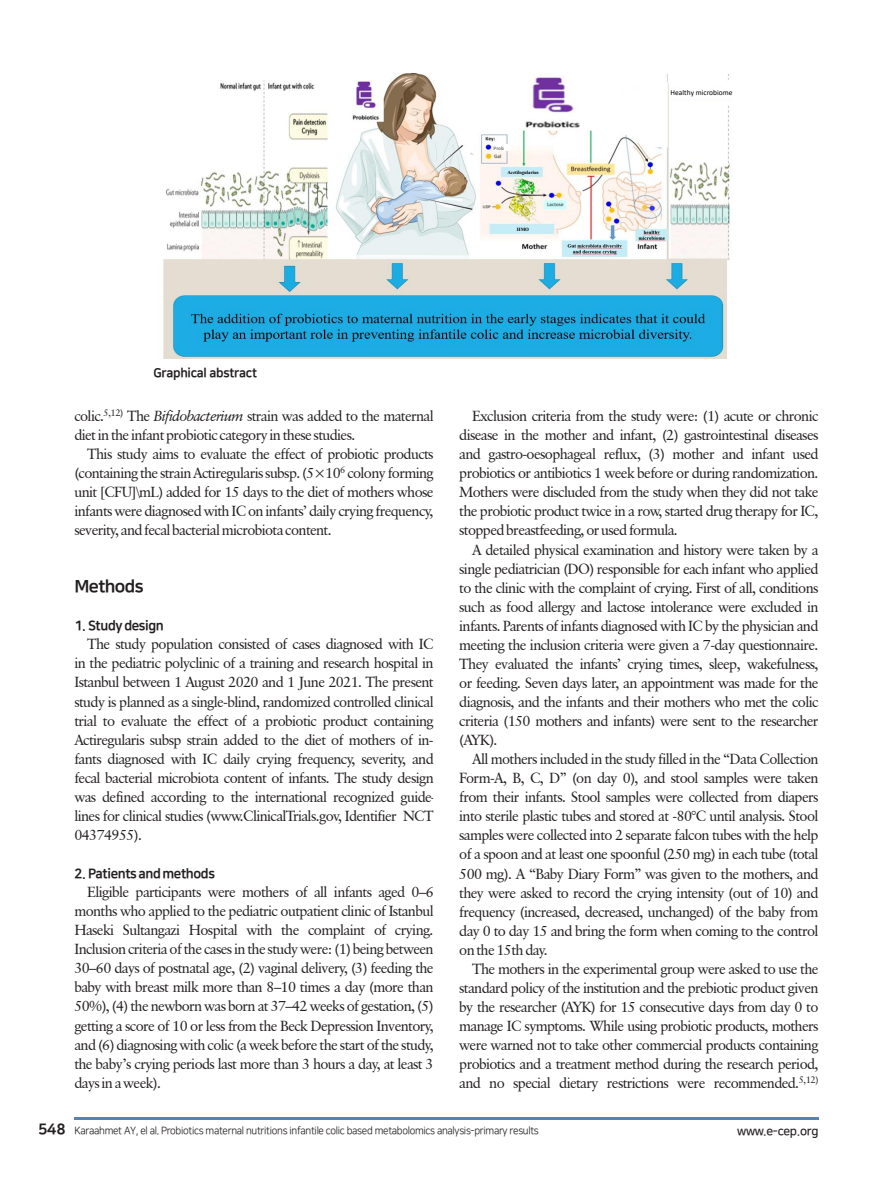
<style>
.page{position:relative;width:893px;height:1191px;background:#fff}
.page>*{position:absolute;margin:0;border:0;box-sizing:border-box;transform-origin:0 0}
.서론{font:17.25px "Nanum Square EB";letter-spacing:-.035em;color:#231f20}
.t1{font:15px "Nanum Square EB";color:#231f20}
.바탕글{font:14.55px/19px "Classical Garamond BT";letter-spacing:-.045em;color:#231f20;text-align:justify}
._1{font:13.5px "Nanum Square EB";letter-spacing:-.03em;color:#231f20;scale:.95 1}
.표제목{font:12.75px "Nanum Square EB";letter-spacing:-.02em;color:#231f20;scale:.95 1}
.t2{font:12px "Nanum Square B";letter-spacing:-.025em;color:#231f20}
.꼬리말{font:10.5px "Nanum Square R";letter-spacing:-.03em;color:#231f20;scale:.95 1}
.t3{font:7.5px "Calibri";color:#000}
.t4{font:700 5.25px "Calibri";color:#767171}
.t5{font:700 4.8px "Times New Roman";color:#000}
.s1{font-style:italic}
</style>
<div class="page">
<hr style="left:74px;top:1117px;width:745px;height:2px;background:#5583b3">
<img style="left:163px;top:73px;width:567px;height:286px">
<div style="left:671px;top:88px;width:62px;height:10px;background:#fff"></div>
<div style="left:506px;top:169px;width:34px;height:6px;background:#c5edf8"></div>
<div style="left:506px;top:226px;width:34px;height:6px;background:#c5edf8"></div>
<div style="left:494px;top:145px;width:17px;height:6px;background:#fff"></div>
<p class="t4" style="left:494px;top:144px;width:12px">Prob</p>
<p class="t5" style="left:507px;top:169px;width:33px">Acetilogularius</p>
<p class="t5" style="left:517px;top:226px;width:14px">HMO</p>
<p class="t3" style="left:671px;top:88px;width:63px">Healthy microbiome</p>
<p class="표제목" style="left:153px;top:366px;width:111px">Graphical abstract</p>
<p class="바탕글" style="left:74px;top:406px;width:361px">colic.<sup>5,12)</sup> The <span class="s1">Bifidobacterium</span> strain was added to the maternal diet in the infant probiotic category in these studies.</p>
<p class="바탕글" style="left:74px;top:444px;width:361px;text-indent:13px">This study aims to evaluate the effect of probiotic products (containing the strain Actiregularis subsp. (5×10<sup>6</sup> colony forming unit [CFU]\mL) added for 15 days to the diet of mothers whose infants were diagnosed with IC on infants’ daily crying frequency, severity, and fecal bacterial microbiota content.</p>
<p class="서론" style="left:74px;top:577px;width:71px">Methods</p>
<p class="_1" style="left:74px;top:618px;width:96px">1. Study design</p>
<p class="바탕글" style="left:74px;top:634px;width:361px;text-indent:13px">The study population consisted of cases diagnosed with IC in the pediatric polyclinic of a training and research hospital in Istanbul between 1 August 2020 and 1 June 2021. The present study is planned as a single-blind, randomized controlled clinical trial to evaluate the effect of a probiotic product containing Actiregularis subsp strain added to the diet of mothers of in&shy;fants diagnosed with IC daily crying frequency, severity, and fecal bacterial microbiota content of infants. The study design was defined according to the international recognized guide&shy;lines for clinical studies (www.ClinicalTrials.gov, Identifier NCT 04374955).</p>
<p class="_1" style="left:74px;top:866px;width:149px">2. Patients and methods</p>
<p class="바탕글" style="left:74px;top:882px;width:361px;text-indent:13px">Eligible participants were mothers of all infants aged 0–6 months who applied to the pediatric outpatient clinic of Istanbul Haseki Sultangazi Hospital with the complaint of crying.<br>Inclusion criteria of the cases in the study were: (1) being between 30–60 days of postnatal age, (2) vaginal delivery, (3) feeding the baby with breast milk more than 8–10 times a day (more than 50%), (4) the newborn was born at 37–42 weeks of gestation, (5) getting a score of 10 or less from the Beck Depression Inventory, and (6) diagnosing with colic (a week before the start of the study, the baby’s crying periods last more than 3 hours a day, at least 3 days in a week).</p>
<p class="바탕글" style="left:459px;top:406px;width:361px;text-indent:13px">Exclusion criteria from the study were: (1) acute or chronic disease in the mother and infant, (2) gastrointestinal diseases and gastro-oesophageal reflux, (3) mother and infant used probiotics or antibiotics 1 week before or during randomization.<br>Mothers were discluded from the study when they did not take the probiotic product twice in a row, started drug therapy for IC, stopped breastfeeding, or used formula.</p>
<p class="바탕글" style="left:459px;top:540px;width:361px;text-indent:13px">A detailed physical examination and history were taken by a single pediatrician (DO) responsible for each infant who applied to the clinic with the complaint of crying. First of all, conditions such as food allergy and lactose intolerance were excluded in infants. Parents of infants diagnosed with IC by the physician and meeting the inclusion criteria were given a 7-day questionnaire.<br>They evaluated the infants’ crying times, sleep, wakefulness, or feeding. Seven days later, an appointment was made for the diagnosis, and the infants and their mothers who met the colic criteria (150 mothers and infants) were sent to the researcher (AYK).</p>
<p class="바탕글" style="left:459px;top:749px;width:361px;text-indent:13px">All mothers included in the study filled in the “Data Collection Form-A, B, C, D” (on day 0), and stool samples were taken from their infants. Stool samples were collected from diapers into sterile plastic tubes and stored at -80°C until analysis. Stool samples were collected into 2 separate falcon tubes with the help of a spoon and at least one spoonful (250 mg) in each tube (total 500 mg). A “Baby Diary Form” was given to the mothers, and they were asked to record the crying intensity (out of 10) and frequency (increased, decreased, unchanged) of the baby from day 0 to day 15 and bring the form when coming to the control on the 15th day.</p>
<p class="바탕글" style="left:459px;top:959px;width:361px;text-indent:13px">The mothers in the experimental group were asked to use the standard policy of the institution and the prebiotic product given by the researcher (AYK) for 15 consecutive days from day 0 to manage IC symptoms. While using probiotic products, mothers were warned not to take other commercial products containing probiotics and a treatment method during the research period, and no special dietary restrictions were recommended.<sup>5,12)</sup></p>
<p class="t1" style="left:38px;top:1120px;width:29px">548</p>
<p class="꼬리말" style="left:74px;top:1125px;width:490px">Karaahmet AY, el al. Probiotics maternal nutritions infantile colic based metabolomics analysis-primary results</p>
<p class="t2" style="left:737px;top:1124px;width:83px">www.e-cep.org</p>
</div>
